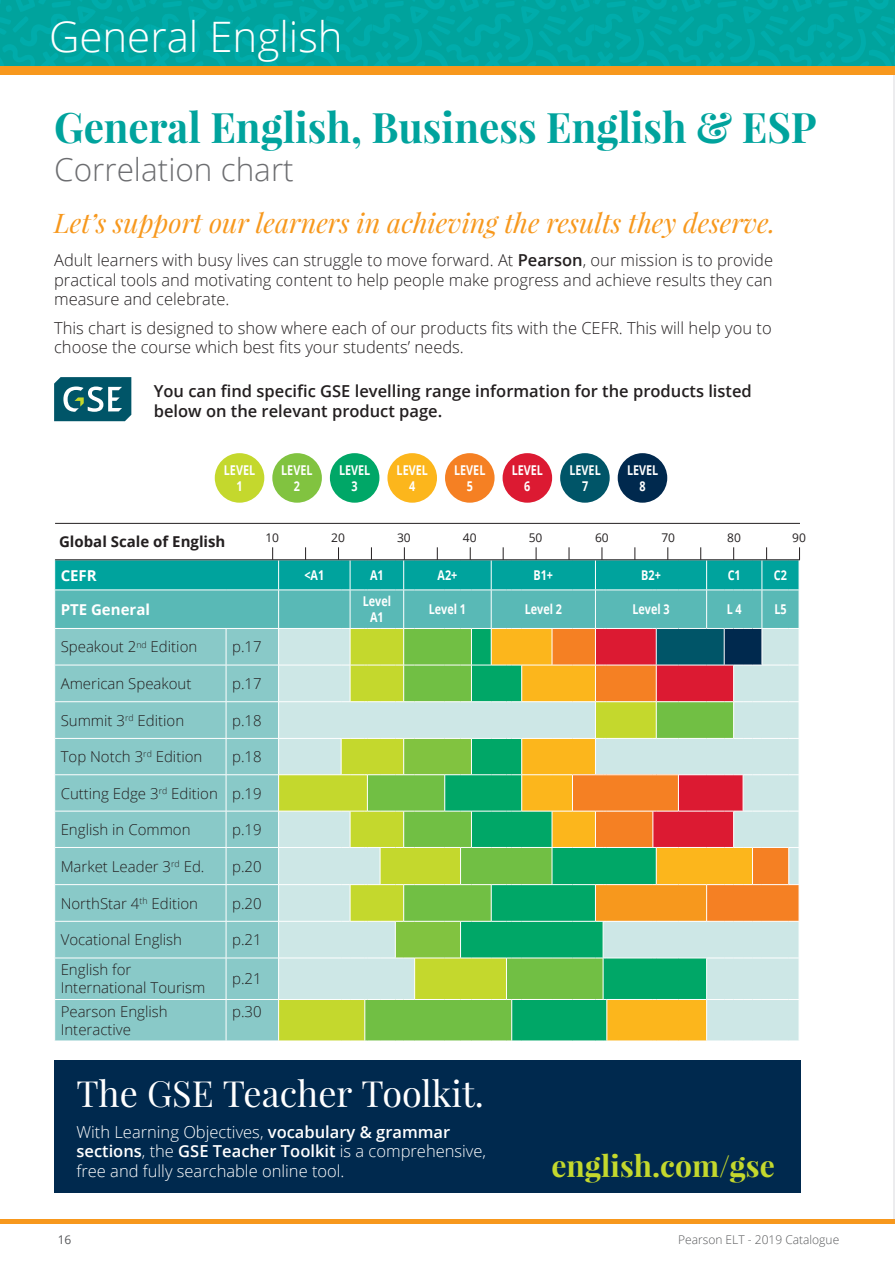
<style>
.page{position:relative;width:895px;height:1264px;background:#fff}
.page>*{position:absolute;margin:0;border:0;box-sizing:border-box;transform-origin:0 0}
.t1{font:700 42px "Playfair Display";color:#00a39d;scale:.96 1}
.t2{font:300 42px "Open Sans";color:#fff}
.t3{font:36px "Playfair Display";color:#fff}
.t4{font:300 31.5px "Open Sans";color:#6c6d70}
.t5{font:700 30px "Playfair Display";color:#c4d82d}
.t6{font:italic 27px "Playfair Display";color:#f7981d}
.t7{font:300 16.5px/19.8px "Open Sans";color:#231f20;text-align:justify}
.t8{font:300 16.5px/19.8px "Open Sans";color:#fff}
.t9{font:600 16.5px/19.8px "Open Sans";color:#231f20}
.t10{font:300 15px/18px "Open Sans";color:#231f20}
.t11{font:700 15px "Open Sans";color:#231f20}
.t12{font:700 15px "Open Sans";color:#fff}
.t13{font:700 13.5px/16.2px "Open Sans";color:#fff;text-align:center;scale:.8 1}
.t14{font:300 12px "Open Sans";color:#57585a}
.t15{font:12px "Open Sans";color:#231f20}
.t16{font:12px "Open Sans";color:#57585a}
.s1{font-weight:600}
</style>
<div class="page">
<hr style="left:893px;top:0;width:1px;height:66px;background:#bfbfbf">
<div style="left:0;top:0;width:893px;height:66px;background:linear-gradient(to right,#00a6a1,#00a6a2)"></div>
<div style="left:0;top:66px;width:893px;height:8px;background:#f7981d"></div>
<div style="left:0;top:1219px;width:893px;height:5px;background:#f7981d"></div>
<hr style="left:893px;top:74px;width:1px;height:1145px;background:#ececee">
<div style="left:215px;top:453px;width:49px;height:50px;background:#c4d82d;border-radius:50%"></div>
<div style="left:272px;top:453px;width:50px;height:50px;background:#81c340;border-radius:50%"></div>
<div style="left:330px;top:453px;width:49px;height:50px;background:#00a767;border-radius:50%"></div>
<div style="left:387px;top:453px;width:50px;height:50px;background:#fcb61c;border-radius:50%"></div>
<div style="left:445px;top:453px;width:49px;height:50px;background:#f58023;border-radius:50%"></div>
<div style="left:502px;top:453px;width:50px;height:50px;background:#dc1a32;border-radius:50%"></div>
<div style="left:560px;top:453px;width:49px;height:50px;background:#005568;border-radius:50%"></div>
<div style="left:617px;top:453px;width:50px;height:50px;background:#00294e;border-radius:50%"></div>
<svg style="left:54px;top:377px;width:77px;height:44px;background:#2d7280"></svg>
<div style="left:54px;top:1060px;width:746px;height:133px;background:#00294e"></div>
<div style="left:55px;top:958px;width:223px;height:82px;background:#89c9c8"></div>
<div style="left:707px;top:958px;width:91px;height:82px;background:#cde7e6"></div>
<svg style="left:279px;top:958px;width:85px;height:82px;background:#c8df8a"></svg>
<div style="left:365px;top:1000px;width:106px;height:40px;background:#71bf44"></div>
<svg style="left:471px;top:1000px;width:50px;height:40px;background:#5dbb4b"></svg>
<svg style="left:367px;top:958px;width:366px;height:41px;background:#c1dc7c"></svg>
<svg style="left:521px;top:958px;width:185px;height:82px;background:#5db14c"></svg>
<hr style="left:226px;top:958px;width:1px;height:41px;background:#fff">
<hr style="left:414px;top:958px;width:1px;height:41px;background:#fff">
<hr style="left:506px;top:958px;width:1px;height:41px;background:#fff">
<hr style="left:602px;top:958px;width:1px;height:41px;background:#fff">
<hr style="left:706px;top:958px;width:1px;height:41px;background:#fff">
<hr style="left:54px;top:999px;width:172px;height:1px;background:#fff">
<hr style="left:226px;top:999px;width:52px;height:1px;background:#fff">
<hr style="left:226px;top:999px;width:1px;height:41px;background:#fff">
<hr style="left:278px;top:999px;width:63px;height:1px;background:#fff">
<svg style="left:341px;top:999px;width:63px;height:1px"></svg>
<hr style="left:511px;top:999px;width:1px;height:41px;background:#fff">
<hr style="left:521px;top:999px;width:31px;height:1px;background:#fff">
<svg style="left:552px;top:999px;width:54px;height:1px"></svg>
<hr style="left:606px;top:999px;width:46px;height:1px;background:#fff">
<hr style="left:606px;top:999px;width:1px;height:41px;background:#fff">
<svg style="left:652px;top:999px;width:146px;height:1px"></svg>
<svg style="left:341px;top:1040px;width:73px;height:1px"></svg>
<svg style="left:444px;top:1040px;width:77px;height:1px"></svg>
<svg style="left:552px;top:1040px;width:54px;height:1px"></svg>
<svg style="left:652px;top:1040px;width:147px;height:1px"></svg>
<svg style="left:54px;top:547px;width:746px;height:411px;background:#93bf9a"></svg>
<hr style="left:55px;top:559px;width:744px;height:1px;background:#231f20">
<hr style="left:55px;top:523px;width:744px;height:1px;background:#231f20">
<h1 class="t2" style="left:49px;top:8px;width:295px">General English</h1>
<p class="t1" style="left:54px;top:101px;width:796px">General English, Business English &amp; ESP</p>
<p class="t4" style="left:54px;top:148px;width:241px">Correlation chart</p>
<p class="t6" style="left:54px;top:205px;width:722px">Let’s support our learners in achieving the results they deserve.</p>
<p class="t7" style="left:54px;top:249px;width:720px">Adult learners with busy lives can struggle to move forward. At <span class="s1">Pearson</span>, our mission is to provide practical tools and motivating content to help people make progress and achieve results they can measure and celebrate.</p>
<p class="t7" style="left:54px;top:317px;width:719px">This chart is designed to show where each of our products fits with the CEFR. This will help you to choose the course which best fits your students’ needs.</p>
<p class="t9" style="left:154px;top:381px;width:599px">You can find specific GSE levelling range information for the products listed below on the relevant product page.</p>
<p class="t13" style="left:224px;top:461px;width:41px">LEVEL</p>
<p class="t13" style="left:236px;top:478px;width:9px">1</p>
<p class="t13" style="left:281px;top:461px;width:41px">LEVEL</p>
<p class="t13" style="left:294px;top:478px;width:9px">2</p>
<p class="t13" style="left:339px;top:461px;width:41px">LEVEL</p>
<p class="t13" style="left:351px;top:478px;width:9px">3</p>
<p class="t13" style="left:396px;top:461px;width:41px">LEVEL</p>
<p class="t13" style="left:409px;top:478px;width:9px">4</p>
<p class="t13" style="left:454px;top:461px;width:41px">LEVEL</p>
<p class="t13" style="left:466px;top:478px;width:9px">5</p>
<p class="t13" style="left:511px;top:461px;width:41px">LEVEL</p>
<p class="t13" style="left:524px;top:478px;width:9px">6</p>
<p class="t13" style="left:569px;top:461px;width:41px">LEVEL</p>
<p class="t13" style="left:582px;top:478px;width:9px">7</p>
<p class="t13" style="left:627px;top:461px;width:41px">LEVEL</p>
<p class="t13" style="left:639px;top:478px;width:9px">8</p>
<p class="t11" style="left:59px;top:531px;width:168px">Global Scale of English</p>
<p class="t15" style="left:265px;top:529px;width:15px">10</p>
<p class="t15" style="left:331px;top:529px;width:15px">20</p>
<p class="t15" style="left:397px;top:529px;width:15px">30</p>
<p class="t15" style="left:463px;top:529px;width:15px">40</p>
<p class="t15" style="left:528px;top:529px;width:15px">50</p>
<p class="t15" style="left:595px;top:529px;width:15px">60</p>
<p class="t15" style="left:661px;top:529px;width:15px">70</p>
<p class="t15" style="left:727px;top:529px;width:15px">80</p>
<p class="t15" style="left:792px;top:529px;width:15px">90</p>
<p class="t12" style="left:61px;top:564px;width:38px">CEFR</p>
<p class="t13" style="left:304px;top:567px;width:26px">&lt;A1</p>
<p class="t13" style="left:370px;top:567px;width:19px">A1</p>
<p class="t13" style="left:437px;top:567px;width:26px">A2+</p>
<p class="t13" style="left:533px;top:567px;width:26px">B1+</p>
<p class="t13" style="left:641px;top:567px;width:26px">B2+</p>
<p class="t13" style="left:727px;top:567px;width:18px">C1</p>
<p class="t13" style="left:773px;top:567px;width:18px">C2</p>
<p class="t12" style="left:61px;top:599px;width:91px">PTE General</p>
<p class="t13" style="left:363px;top:593px;width:37px">Level<br>A1</p>
<p class="t13" style="left:429px;top:601px;width:48px">Level 1</p>
<p class="t13" style="left:524px;top:601px;width:48px">Level 2</p>
<p class="t13" style="left:632px;top:601px;width:48px">Level 3</p>
<p class="t13" style="left:726px;top:601px;width:20px">L 4</p>
<p class="t13" style="left:774px;top:601px;width:17px">L5</p>
<p class="t10" style="left:61px;top:637px;width:138px">Speakout 2<sup>nd</sup> Edition</p>
<p class="t10" style="left:232px;top:637px;width:31px">p.17</p>
<p class="t10" style="left:61px;top:674px;width:132px">American Speakout</p>
<p class="t10" style="left:232px;top:674px;width:31px">p.17</p>
<p class="t10" style="left:61px;top:711px;width:125px">Summit 3<sup>rd</sup> Edition</p>
<p class="t10" style="left:232px;top:711px;width:31px">p.18</p>
<p class="t10" style="left:61px;top:747px;width:143px">Top Notch 3<sup>rd</sup> Edition</p>
<p class="t10" style="left:232px;top:747px;width:31px">p.18</p>
<p class="t10" style="left:61px;top:784px;width:159px">Cutting Edge 3<sup>rd</sup> Edition</p>
<p class="t10" style="left:232px;top:784px;width:31px">p.19</p>
<p class="t10" style="left:61px;top:820px;width:131px">English in Common</p>
<p class="t10" style="left:232px;top:820px;width:31px">p.19</p>
<p class="t10" style="left:61px;top:857px;width:145px">Market Leader 3<sup>rd</sup> Ed.</p>
<p class="t10" style="left:232px;top:857px;width:31px">p.20</p>
<p class="t10" style="left:61px;top:894px;width:139px">NorthStar 4<sup>th</sup> Edition</p>
<p class="t10" style="left:232px;top:894px;width:31px">p.20</p>
<p class="t10" style="left:61px;top:930px;width:123px">Vocational English</p>
<p class="t10" style="left:232px;top:930px;width:31px">p.21</p>
<p class="t10" style="left:61px;top:960px;width:146px">English for<br>International Tourism</p>
<p class="t10" style="left:232px;top:969px;width:31px">p.21</p>
<p class="t10" style="left:61px;top:1002px;width:108px">Pearson English<br>Interactive</p>
<p class="t10" style="left:232px;top:1002px;width:31px">p.30</p>
<p class="t3" style="left:76px;top:1071px;width:409px">The GSE Teacher Toolkit.</p>
<p class="t8" style="left:76px;top:1121px;width:411px">With Learning Objectives, <span class="s1">vocabulary &amp; grammar sections</span>, the <span class="s1">GSE Teacher Toolkit</span> is a comprehensive, free and fully searchable online tool.</p>
<p class="t5" style="left:551px;top:1147px;width:225px">english.com/gse</p>
<p class="t16" style="left:58px;top:1231px;width:15px">16</p>
<p class="t14" style="left:678px;top:1231px;width:163px">Pearson ELT - 2019 Catalogue</p>
</div>
